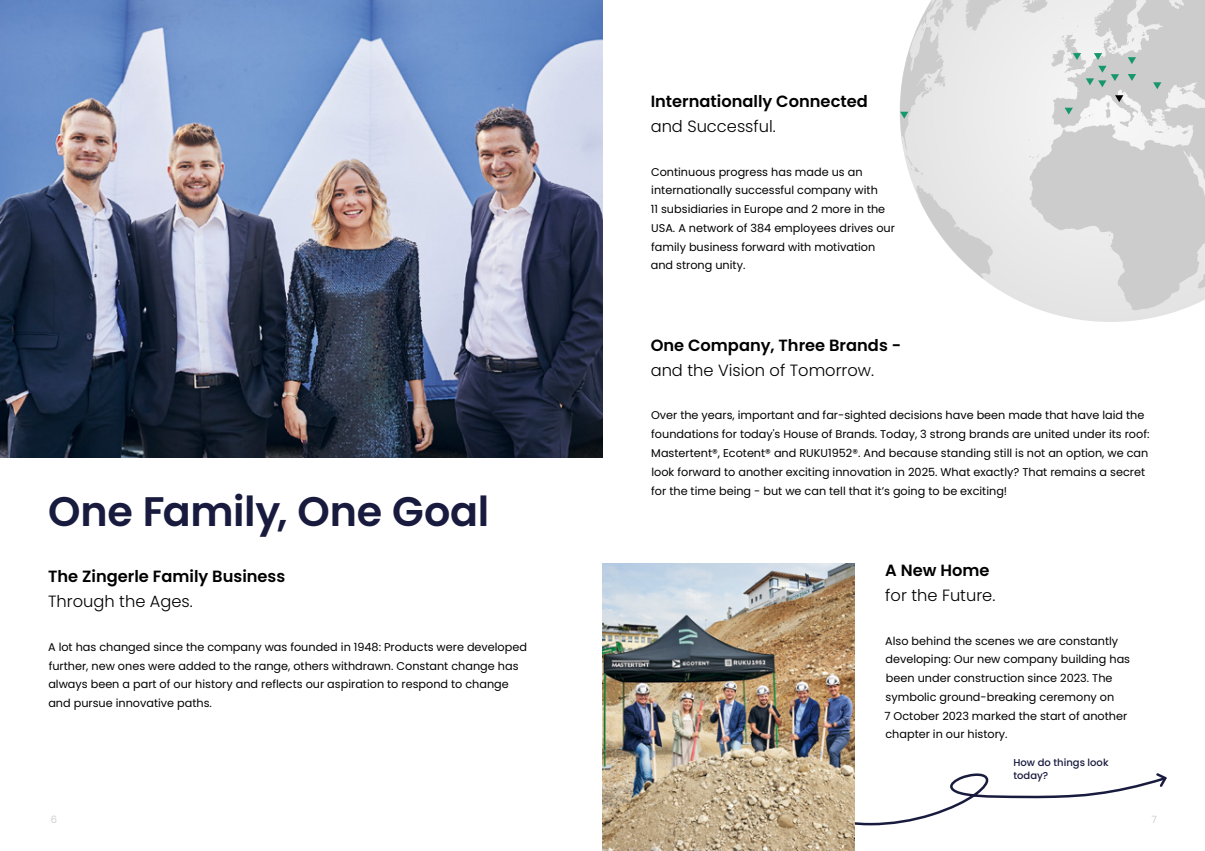
<style>
.page{position:relative;width:1205px;height:851px;background:#fff}
.page>*{position:absolute;margin:0;border:0;box-sizing:border-box;transform-origin:0 0}
.t1{font:600 41.25px "Poppins";letter-spacing:-.01em;color:#181b3e}
.t2{font:600 16.25px "Poppins";color:#000}
.t3{font:300 16.25px "Poppins";color:#000}
.t4{font:11.25px/18.8px "Poppins";color:#000}
.t5{font:500 10px/12.5px "Poppins";color:#181b3e}
.t6{font:10px "Poppins";color:#cfd0d0}
</style>
<div class="page">
<svg style="left:854px;top:771px;width:313px;height:55px"></svg>
<img style="left:0;top:0;width:602px;height:457px">
<svg style="left:1041px;top:310px;width:139px;height:12px"></svg>
<svg style="left:1020px;top:299px;width:185px;height:11px;background:#e4e4e4"></svg>
<svg style="left:983px;top:279px;width:219px;height:22px;background:#e0e0e0"></svg>
<svg style="left:900px;top:0;width:305px;height:279px"></svg>
<img style="left:602px;top:563px;width:252px;height:287px">
<h1 class="t1" style="left:48px;top:487px;width:443px">One Family, One Goal</h1>
<h2 class="t2" style="left:48px;top:567px;width:239px">The Zingerle Family Business</h2>
<h2 class="t3" style="left:48px;top:592px;width:146px">Through the Ages.</h2>
<p class="t4" style="left:48px;top:637px;width:480px">A lot has changed since the company was founded in 1948: Products were developed further, new ones were added to the range, others withdrawn. Constant change has always been a part of our history and reflects our aspiration to respond to change and pursue innovative paths.</p>
<h2 class="t2" style="left:651px;top:92px;width:219px">Internationally Connected</h2>
<h2 class="t3" style="left:651px;top:117px;width:127px">and Successful.</h2>
<p class="t4" style="left:651px;top:162px;width:246px">Continuous progress has made us an internationally successful company with<br>11 subsidiaries in Europe and 2 more in the USA. A network of 384 employees drives our family business forward with motivation and strong unity.</p>
<h2 class="t2" style="left:651px;top:335px;width:252px">One Company, Three Brands -</h2>
<h2 class="t3" style="left:651px;top:360px;width:225px">and the Vision of Tomorrow.</h2>
<p class="t4" style="left:651px;top:406px;width:500px">Over the years, important and far-sighted decisions have been made that have laid the foundations for today's House of Brands. Today, 3 strong brands are united under its roof:<br>Mastertent®, Ecotent® and RUKU1952®. And because standing still is not an option, we can look forward to another exciting innovation in 2025. What exactly? That remains a secret for the time being - but we can tell that it’s going to be exciting!</p>
<h2 class="t2" style="left:885px;top:560px;width:106px">A New Home</h2>
<h2 class="t3" style="left:885px;top:585px;width:111px">for the Future.</h2>
<p class="t4" style="left:884px;top:631px;width:247px">Also behind the scenes we are constantly developing: Our new company building has been under construction since 2023. The symbolic ground-breaking ceremony on<br>7 October 2023 marked the start of another chapter in our history.</p>
<p class="t5" style="left:1013px;top:756px;width:97px">How do things look today?</p>
<p class="t6" style="left:51px;top:813px;width:8px">6</p>
<p class="t6" style="left:1151px;top:813px;width:7px">7</p>
</div>
